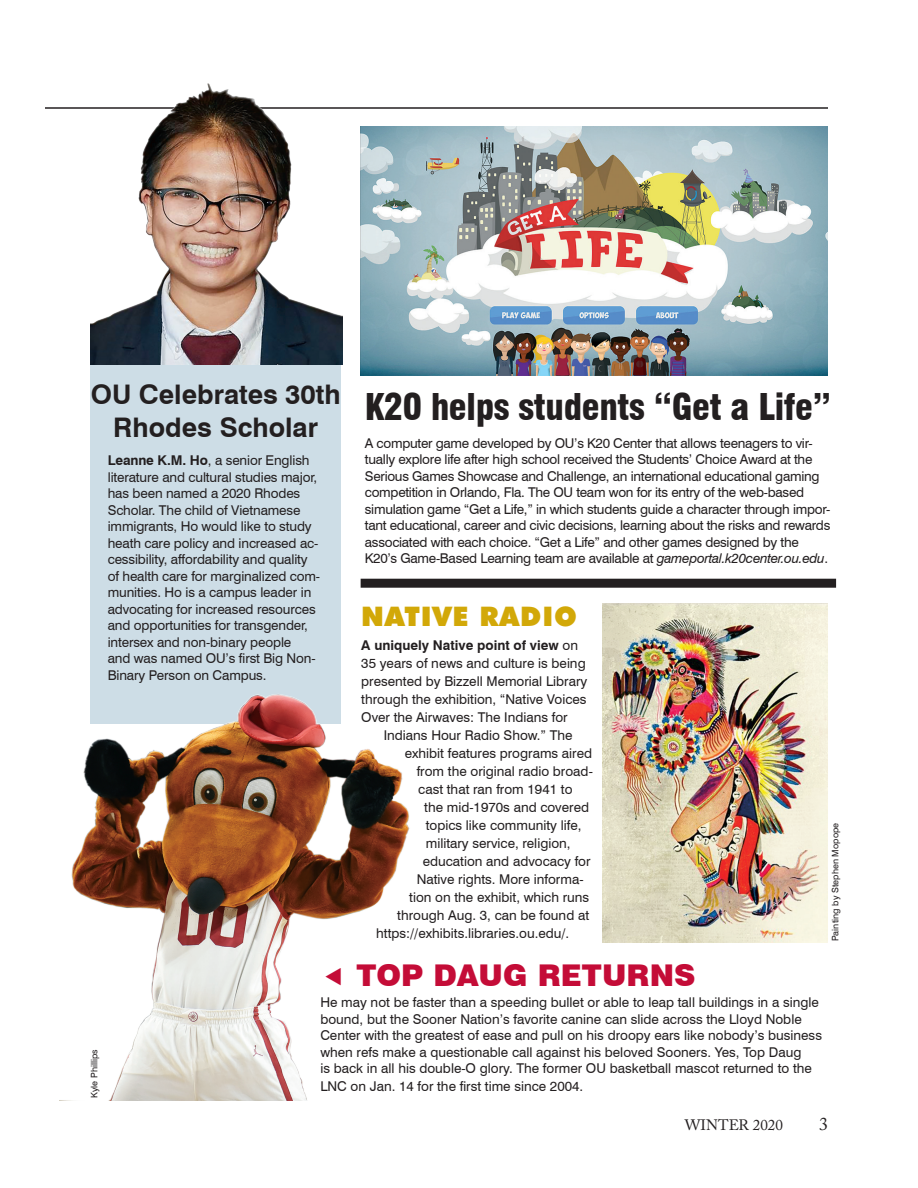
<style>
.page{position:relative;width:918px;height:1188px;background:#fff}
.page>*{position:absolute;margin:0;border:0;box-sizing:border-box;transform-origin:0 0}
.Normal__Web{font:900 condensed 36px "Swiss 721 BT";letter-spacing:-.01em;color:#231f20}
.Photo_Credit{font:900 30px "Swiss 721 BT";letter-spacing:.005em;color:#c40c37}
.BodyText{font:700 27px "Swiss 721 BT";color:#231f20}
.BodyText-2{font:900 27px "Futura BT";letter-spacing:.03em;color:#d2a808}
.t1{font:18px "Adobe Caslon Pro";color:#231f20}
.t2{font:15px "Adobe Caslon Pro";color:#231f20}
.Cutline{font:13.5px/16.5px "Swiss 721 BT";letter-spacing:-.01em;color:#231f20}
.Cutline-2{font:700 13.5px "Swiss 721 BT";color:#231f20}
.Photo_Credit-2{font:9px "Swiss 721 BT";letter-spacing:.005em;color:#231f20}
.s1{font-weight:700}
.s2{font-style:italic}
.s3{font-weight:400}
</style>
<div class="page">
<div style="left:91px;top:354px;width:250px;height:370px;background:#cddde6"></div>
<hr style="left:45px;top:107px;width:783px;height:2px;background:#231f20">
<img style="left:91px;top:83px;width:251px;height:282px">
<img style="left:361px;top:126px;width:466px;height:249px">
<img style="left:71px;top:668px;width:339px;height:432px">
<img style="left:602px;top:603px;width:226px;height:339px">
<div style="left:361px;top:579px;width:475px;height:9px;background:#231f20"></div>
<svg style="left:326px;top:967px;width:15px;height:18px"></svg>
<p class="BodyText" style="left:91px;top:376px;width:252px">OU Celebrates 30th</p>
<p class="BodyText" style="left:113px;top:409px;width:206px">Rhodes Scholar</p>
<p class="Cutline" style="left:108px;top:452px;width:214px"><span class="s1">Leanne K.M. Ho</span>, a senior English literature and cultural studies major, has been named a 2020 Rhodes Scholar. The child of Vietnamese immigrants, Ho would like to study heath care policy and increased ac&shy;cessibility, affordability and quality of health care for marginalized com&shy;munities. Ho is a campus leader in advocating for increased resources and opportunities for transgender, intersex and non-binary people<br>and was named OU’s first Big Non-Binary Person on Campus.</p>
<p class="Normal__Web" style="left:365px;top:385px;width:468px">K20 helps students “Get a Life”</p>
<p class="Cutline" style="left:365px;top:434px;width:467px">A computer game developed by OU’s K20 Center that allows teenagers to vir&shy;tually explore life after high school received the Students’ Choice Award at the Serious Games Showcase and Challenge, an international educational gaming competition in Orlando, Fla. The OU team won for its entry of the web-based simulation game “Get a Life,” in which students guide a character through impor&shy;tant educational, career and civic decisions, learning about the risks and rewards associated with each choice. “Get a Life” and other games designed by the K20’s Game-Based Learning team are available at <span class="s2">gameportal.k20center.ou.edu</span>.</p>
<p class="BodyText-2" style="left:361px;top:600px;width:217px">NATIVE RADIO</p>
<p class="Cutline-2" style="left:361px;top:636px;width:218px">A uniquely Native point of view <span class="s3">on</span></p>
<p class="Cutline" style="left:361px;top:655px;width:226px">35 years of news and culture is being</p>
<p class="Cutline" style="left:361px;top:673px;width:228px">presented by Bizzell Memorial Library</p>
<p class="Cutline" style="left:361px;top:691px;width:227px">through the exhibition, “Native Voices</p>
<p class="Cutline" style="left:361px;top:709px;width:208px">Over the Airwaves: The Indians for</p>
<p class="Cutline" style="left:384px;top:727px;width:190px">Indians Hour Radio Show.” The</p>
<p class="Cutline" style="left:405px;top:745px;width:189px">exhibit features programs aired</p>
<p class="Cutline" style="left:417px;top:763px;width:178px">from the original radio broad-</p>
<p class="Cutline" style="left:418px;top:781px;width:156px">cast that ran from 1941 to</p>
<p class="Cutline" style="left:424px;top:799px;width:166px">the mid-1970s and covered</p>
<p class="Cutline" style="left:426px;top:817px;width:157px">topics like community life,</p>
<p class="Cutline" style="left:426px;top:835px;width:146px">military service, religion,</p>
<p class="Cutline" style="left:423px;top:853px;width:169px">education and advocacy for</p>
<p class="Cutline" style="left:417px;top:871px;width:168px">Native rights. More informa-</p>
<p class="Cutline" style="left:409px;top:889px;width:182px">tion on the exhibit, which runs</p>
<p class="Cutline" style="left:397px;top:907px;width:193px">through Aug. 3, can be found at</p>
<p class="Cutline" style="left:376px;top:925px;width:195px">https://exhibits.libraries.ou.edu/.</p>
<p class="Photo_Credit-2" style="left:829px;top:941px;width:120px;rotate:-90deg">Painting by Stephen Mopope</p>
<p class="Photo_Credit-2" style="left:88px;top:1098px;width:50px;rotate:-90deg">Kyle Phillips</p>
<p class="Photo_Credit" style="left:356px;top:957px;width:341px">TOP DAUG RETURNS</p>
<p class="Cutline" style="left:320px;top:994px;width:503px">He may not be faster than a speeding bullet or able to leap tall buildings in a single bound, but the Sooner Nation’s favorite canine can slide across the Lloyd Noble Center with the greatest of ease and pull on his droopy ears like nobody’s business when refs make a questionable call against his beloved Sooners. Yes, Top Daug<br>is back in all his double-O glory. The former OU basketball mascot returned to the</p>
<p class="Cutline" style="left:320px;top:1078px;width:264px">LNC on Jan. 14 for the first time since 2004.</p>
<p class="t2" style="left:685px;top:1116px;width:100px">WINTER 2020</p>
<p class="t1" style="left:819px;top:1113px;width:10px">3</p>
</div>
